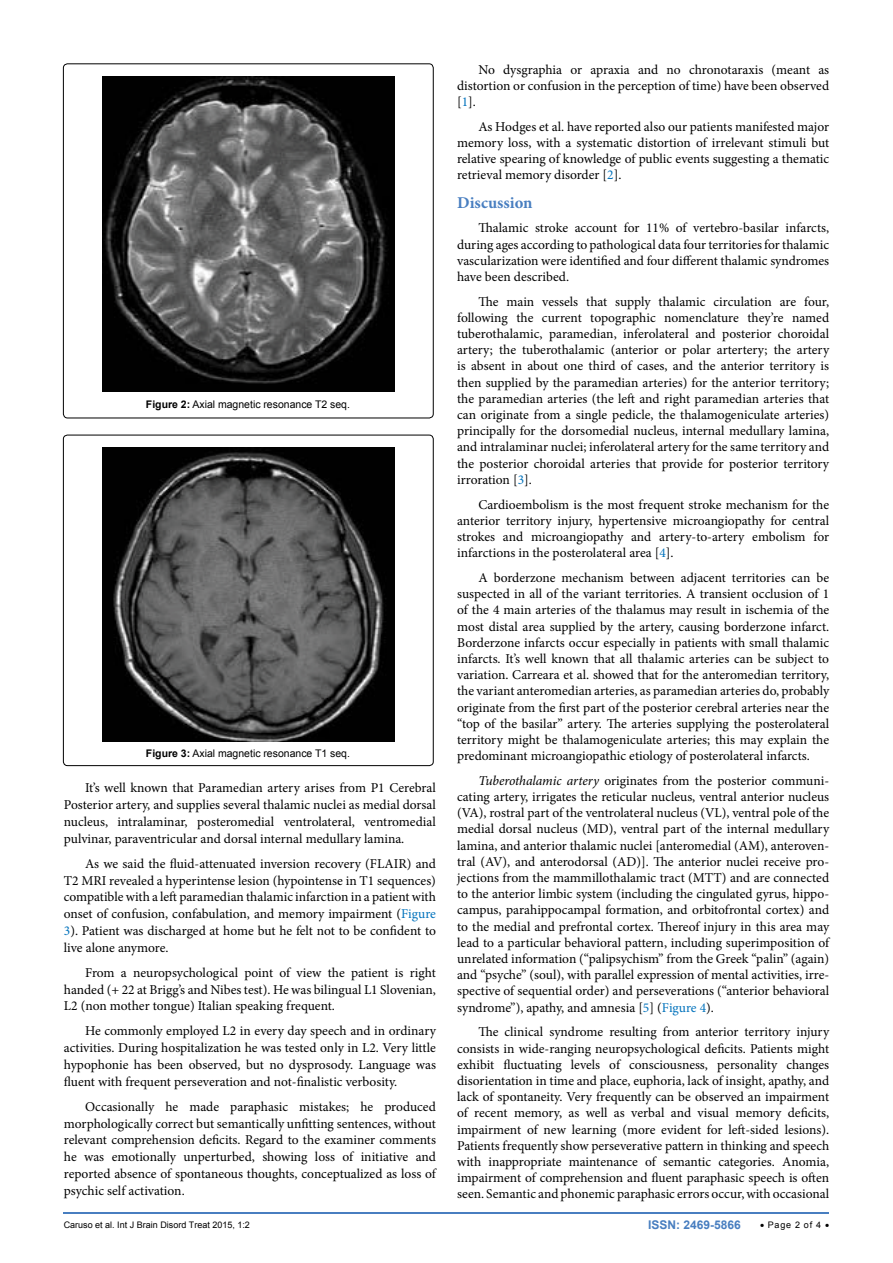
<style>
.page{position:relative;width:893px;height:1263px;background:#fff}
.page>*{position:absolute;margin:0;border:0;box-sizing:border-box;transform-origin:0 0}
.t1{font:700 16.5px "Minion Pro";color:#487ec0}
.t2{font:13.5px/16.2px "Minion Pro";color:#000;text-align:justify}
.t3{font:700 12px "Arial";color:#487ec0}
.t4{font:10.5px "Arial";color:#000}
.t5{font:9px "Arial";color:#000}
.s1{font-weight:700}
.s2{color:#0072bc}
.s3{font-style:italic}
</style>
<div class="page">
<hr style="left:64px;top:1212px;width:765px;height:2px;background:#487ec0">
<div style="left:63px;top:64px;width:370px;height:354px;border:1px solid #000;border-radius:4px"></div>
<img style="left:102px;top:76px;width:293px;height:316px">
<div style="left:63px;top:435px;width:370px;height:331px;border:1px solid #000;border-radius:4px"></div>
<img style="left:102px;top:448px;width:293px;height:293px">
<p class="t4" style="left:146px;top:398px;width:205px"><span class="s1">Figure 2:</span> Axial magnetic resonance T2 seq.</p>
<p class="t4" style="left:146px;top:747px;width:205px"><span class="s1">Figure 3:</span> Axial magnetic resonance T1 seq.</p>
<p class="t2" style="left:64px;top:780px;width:374px;line-height:16.8px;text-indent:21px">It’s well known that Paramedian artery arises from P1 Cerebral Posterior artery, and supplies several thalamic nuclei as medial dorsal nucleus, intralaminar, posteromedial ventrolateral, ventromedial pulvinar, paraventricular and dorsal internal medullary lamina.</p>
<p class="t2" style="left:64px;top:855px;width:374px;line-height:16.8px;text-indent:21px">As we said the fluid-attenuated inversion recovery (FLAIR) and T2 MRI revealed a hyperintense lesion (hypointense in T1 sequences) compatible with a left paramedian thalamic infarction in a patient with onset of confusion, confabulation, and memory impairment (<span class="s2">Figure 3</span>). Patient was discharged at home but he felt not to be confident to live alone anymore.</p>
<p class="t2" style="left:64px;top:964px;width:374px;line-height:16.8px;text-indent:21px">From a neuropsychological point of view the patient is right handed (+ 22 at Brigg’s and Nibes test). He was bilingual L1 Slovenian, L2 (non mother tongue) Italian speaking frequent.</p>
<p class="t2" style="left:64px;top:1023px;width:374px;line-height:16.8px;text-indent:21px">He commonly employed L2 in every day speech and in ordinary activities. During hospitalization he was tested only in L2. Very little hypophonie has been observed, but no dysprosody. Language was fluent with frequent perseveration and not-finalistic verbosity.</p>
<p class="t2" style="left:64px;top:1098px;width:374px;line-height:16.8px;text-indent:21px">Occasionally he made paraphasic mistakes; he produced morphologically correct but semantically unfitting sentences, without relevant comprehension deficits. Regard to the examiner comments he was emotionally unperturbed, showing loss of initiative and reported absence of spontaneous thoughts, conceptualized as loss of psychic self activation.</p>
<p class="t2" style="left:457px;top:61px;width:374px;text-indent:21px">No dysgraphia or apraxia and no chronotaraxis (meant as distortion or confusion in the perception of time) have been observed [<span class="s2">1</span>].</p>
<p class="t2" style="left:457px;top:118px;width:374px;text-indent:21px">As Hodges et al. have reported also our patients manifested major memory loss, with a systematic distortion of irrelevant stimuli but relative spearing of knowledge of public events suggesting a thematic retrieval memory disorder [<span class="s2">2</span>].</p>
<p class="t1" style="left:457px;top:191px;width:77px">Discussion</p>
<p class="t2" style="left:457px;top:220px;width:374px;text-indent:21px">Thalamic stroke account for 11% of vertebro-basilar infarcts, during ages according to pathological data four territories for thalamic vascularization were identified and four different thalamic syndromes have been described.</p>
<p class="t2" style="left:457px;top:293px;width:374px;text-indent:21px">The main vessels that supply thalamic circulation are four, following the current topographic nomenclature they’re named tuberothalamic, paramedian, inferolateral and posterior choroidal artery; the tuberothalamic (anterior or polar artertery; the artery is absent in about one third of cases, and the anterior territory is then supplied by the paramedian arteries) for the anterior territory; the paramedian arteries (the left and right paramedian arteries that can originate from a single pedicle, the thalamogeniculate arteries) principally for the dorsomedial nucleus, internal medullary lamina, and intralaminar nuclei; inferolateral artery for the same territory and the posterior choroidal arteries that provide for posterior territory irroration [<span class="s2">3</span>].</p>
<p class="t2" style="left:457px;top:496px;width:374px;text-indent:21px">Cardioembolism is the most frequent stroke mechanism for the anterior territory injury, hypertensive microangiopathy for central strokes and microangiopathy and artery-to-artery embolism for infarctions in the posterolateral area [<span class="s2">4</span>].</p>
<p class="t2" style="left:457px;top:569px;width:374px;text-indent:21px">A borderzone mechanism between adjacent territories can be suspected in all of the variant territories. A transient occlusion of 1 of the 4 main arteries of the thalamus may result in ischemia of the most distal area supplied by the artery, causing borderzone infarct.<br>Borderzone infarcts occur especially in patients with small thalamic infarcts. It’s well known that all thalamic arteries can be subject to variation. Carreara et al. showed that for the anteromedian territory, the variant anteromedian arteries, as paramedian arteries do, probably originate from the first part of the posterior cerebral arteries near the “top of the basilar” artery. The arteries supplying the posterolateral territory might be thalamogeniculate arteries; this may explain the predominant microangiopathic etiology of posterolateral infarcts.</p>
<p class="t2" style="left:457px;top:772px;width:374px;text-indent:21px"><span class="s3">Tuberothalamic artery</span> originates from the posterior communi&shy;cating artery, irrigates the reticular nucleus, ventral anterior nucleus (VA), rostral part of the ventrolateral nucleus (VL), ventral pole of the medial dorsal nucleus (MD), ventral part of the internal medullary lamina, and anterior thalamic nuclei [anteromedial (AM), anteroven&shy;tral (AV), and anterodorsal (AD)]. The anterior nuclei receive pro&shy;jections from the mammillothalamic tract (MTT) and are connected to the anterior limbic system (including the cingulated gyrus, hippo&shy;campus, parahippocampal formation, and orbitofrontal cortex) and to the medial and prefrontal cortex. Thereof injury in this area may lead to a particular behavioral pattern, including superimposition of unrelated information (“palipsychism” from the Greek “palin” (again) and “psyche” (soul), with parallel expression of mental activities, irre&shy;spective of sequential order) and perseverations (“anterior behavioral syndrome”), apathy, and amnesia [<span class="s2">5</span>] (<span class="s2">Figure 4</span>).</p>
<p class="t2" style="left:457px;top:1024px;width:374px;text-indent:21px">The clinical syndrome resulting from anterior territory injury consists in wide-ranging neuropsychological deficits. Patients might exhibit fluctuating levels of consciousness, personality changes disorientation in time and place, euphoria, lack of insight, apathy, and lack of spontaneity. Very frequently can be observed an impairment of recent memory, as well as verbal and visual memory deficits, impairment of new learning (more evident for left-sided lesions).<br>Patients frequently show perseverative pattern in thinking and speech with inappropriate maintenance of semantic categories. Anomia, impairment of comprehension and fluent paraphasic speech is often seen. Semantic and phonemic paraphasic errors occur, with occasional</p>
<p class="t5" style="left:64px;top:1219px;width:188px">Caruso et al. Int J Brain Disord Treat 2015, 1:2</p>
<p class="t3" style="left:648px;top:1217px;width:94px">ISSN: 2469-5866</p>
<p class="t5" style="left:760px;top:1219px;width:71px">• Page 2 of 4 •</p>
</div>
